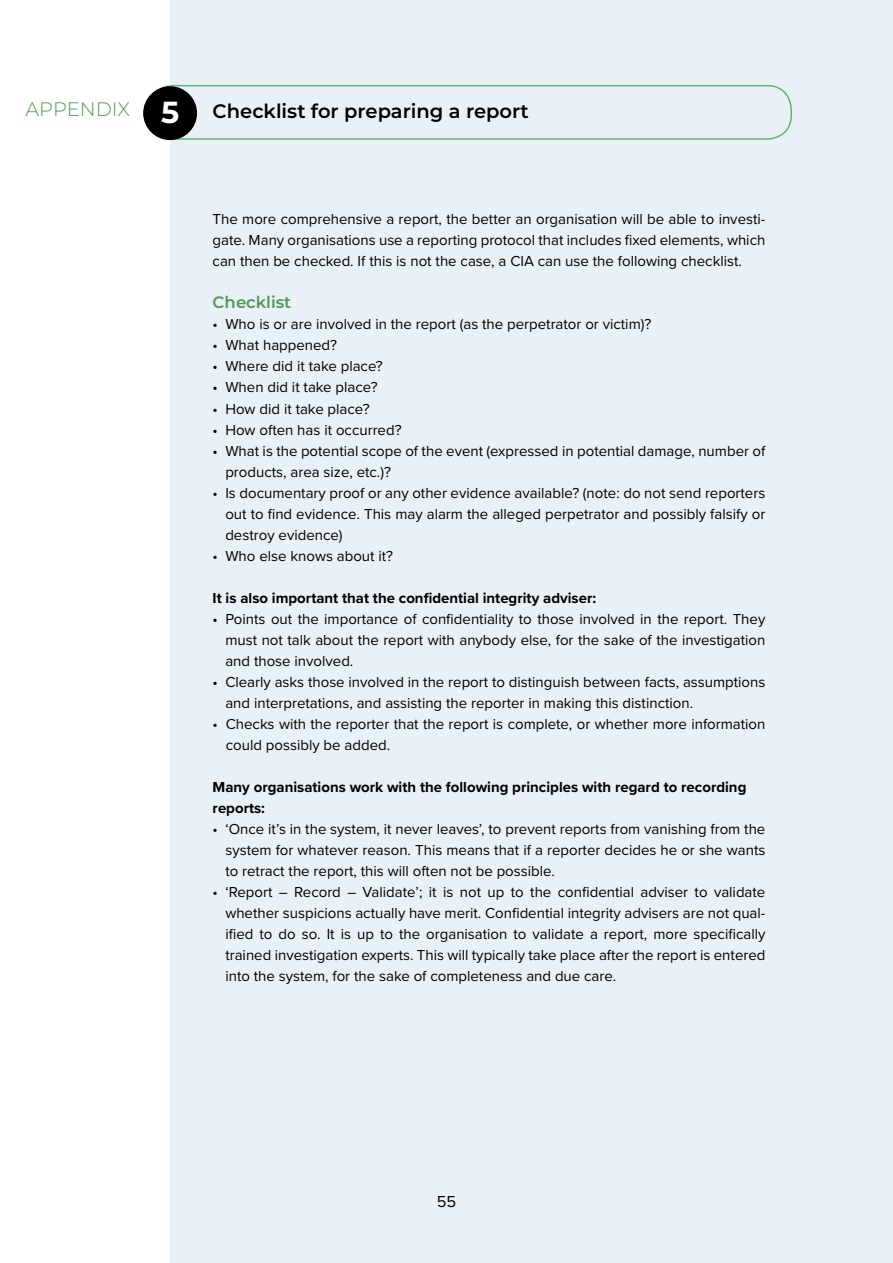
<style>
.page{position:relative;width:893px;height:1263px;background:#fff}
.page>*{position:absolute;margin:0;border:0;box-sizing:border-box;transform-origin:0 0}
.t1{font:600 19.5px "Montserrat";color:#000}
.t2{font:600 16.5px "Montserrat";color:#4f9a55}
.t3{font:16.5px "Proxima Nova";color:#000}
.t4{font:15px/21px "Proxima Nova";color:#000;text-align:justify}
.t5{font:700 15px/21px "Proxima Nova";color:#000}
.s1{font-weight:300;color:#4f9a55}
.s2{font-weight:700;font-size:30.45px;color:#fff}
</style>
<div class="page">
<div style="left:170px;top:0;width:723px;height:1263px;background:#eaf1f6"></div>
<div style="left:148px;top:85px;width:644px;height:55px;border:2px solid #5fb670;border-radius:24px"></div>
<div style="left:143px;top:86px;width:54px;height:54px;background:#000;border-radius:50%"></div>
<h1 class="t1" style="left:26px;top:98px;width:505px"><span class="s1">APPENDIX</span> <span class="s2">5</span> Checklist for preparing a report</h1>
<p class="t4" style="left:213px;top:208px;width:554px">The more comprehensive a report, the better an organisation will be able to investi&shy;gate. Many organisations use a reporting protocol that includes fixed elements, which can then be checked. If this is not the case, a CIA can use the following checklist.</p>
<p class="t2" style="left:213px;top:291px;width:80px">Checklist</p>
<p class="t4" style="left:213px;top:313px;width:440px">• Who is or are involved in the report (as the perpetrator or victim)?</p>
<p class="t4" style="left:213px;top:334px;width:126px">• What happened?</p>
<p class="t4" style="left:213px;top:355px;width:172px">• Where did it take place?</p>
<p class="t4" style="left:213px;top:376px;width:167px">• When did it take place?</p>
<p class="t4" style="left:213px;top:397px;width:159px">• How did it take place?</p>
<p class="t4" style="left:213px;top:418px;width:190px">• How often has it occurred?</p>
<p class="t4" style="left:225px;top:439px;width:541px;text-indent:-13px">• What is the potential scope of the event (expressed in potential damage, number of products, area size, etc.)?</p>
<p class="t4" style="left:225px;top:481px;width:541px;text-indent:-13px">• Is documentary proof or any other evidence available? (note: do not send reporters out to find evidence. This may alarm the alleged perpetrator and possibly falsify or destroy evidence)</p>
<p class="t4" style="left:213px;top:544px;width:182px">• Who else knows about it?</p>
<p class="t5" style="left:213px;top:587px;width:385px">It is also important that the confidential integrity adviser:</p>
<p class="t4" style="left:225px;top:607px;width:541px;text-indent:-13px">• Points out the importance of confidentiality to those involved in the report. They must not talk about the report with anybody else, for the sake of the investigation and those involved.</p>
<p class="t4" style="left:225px;top:670px;width:542px;text-indent:-13px">• Clearly asks those involved in the report to distinguish between facts, assumptions and interpretations, and assisting the reporter in making this distinction.</p>
<p class="t4" style="left:226px;top:712px;width:541px;text-indent:-13px">• Checks with the reporter that the report is complete, or whether more information could possibly be added.</p>
<p class="t5" style="left:213px;top:776px;width:535px">Many organisations work with the following principles with regard to recording reports:</p>
<p class="t4" style="left:225px;top:817px;width:541px;text-indent:-13px">• ‘Once it’s in the system, it never leaves’, to prevent reports from vanishing from the system for whatever reason. This means that if a reporter decides he or she wants to retract the report, this will often not be possible.</p>
<p class="t4" style="left:225px;top:880px;width:542px;text-indent:-13px">• ‘Report – Record – Validate’; it is not up to the confidential adviser to validate whether suspicions actually have merit. Confidential integrity advisers are not qual&shy;ified to do so. It is up to the organisation to validate a report, more specifically trained investigation experts. This will typically take place after the report is entered into the system, for the sake of completeness and due care.</p>
<p class="t3" style="left:437px;top:1189px;width:21px">55</p>
</div>
